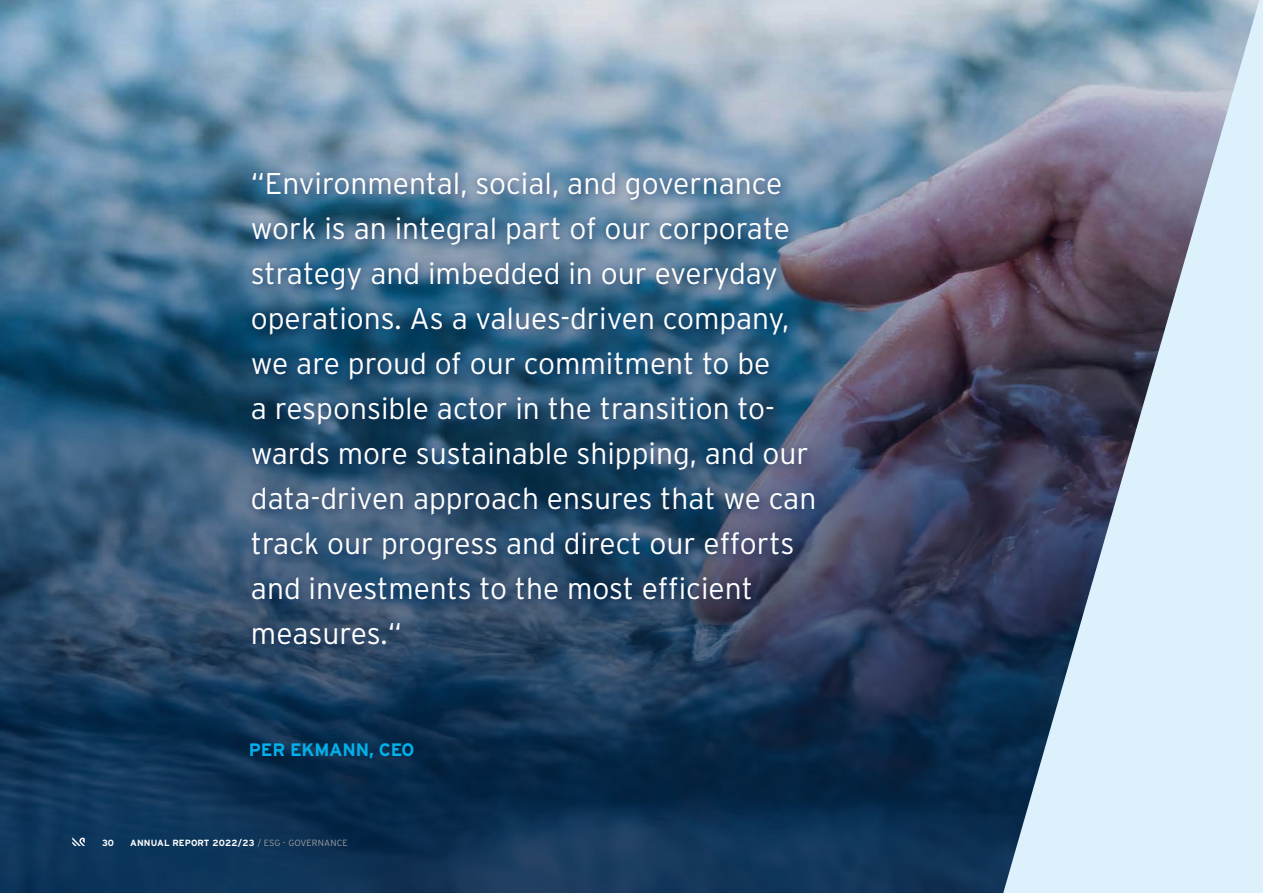
<style>
.page{position:relative;width:1263px;height:893px;background:#fff}
.page>*{position:absolute;margin:0;border:0;box-sizing:border-box;transform-origin:0 0}
.t1{font:300 30px/45px "Interstate";color:#fff}
.t2{font:700 18px "Interstate";letter-spacing:-.01em;color:#00b1eb}
.t3{font:700 9px "Interstate";letter-spacing:.01em;color:#fff}
.s1{font-weight:300;color:#9d9e9f}
</style>
<div class="page">
<img style="left:0;top:0;width:1003px;height:893px">
<svg style="left:1003px;top:0;width:260px;height:893px;background:#9ca8ba"></svg>
<div style="left:246px;top:166px;width:579px;height:490px;background:#052453;opacity:.75"></div>
<svg style="left:72px;top:837px;width:13px;height:9px"></svg>
<p class="t1" style="left:251px;top:161px;width:567px">“Environmental, social, and governance work is an integral part of our corporate strategy and imbedded in our everyday operations. As a values-driven company, we are proud of our commitment to be<br>a responsible actor in the transition to&shy;wards more sustainable shipping, and our data-driven approach ensures that we can track our progress and direct our efforts and investments to the most efficient measures.“</p>
<p class="t2" style="left:249px;top:740px;width:167px">PER EKMANN, CEO</p>
<p class="t3" style="left:102px;top:838px;width:13px">30</p>
<p class="t3" style="left:130px;top:838px;width:219px">ANNUAL REPORT 2022/23 <span class="s1">/ ESG - GOVERNANCE</span></p>
</div>
